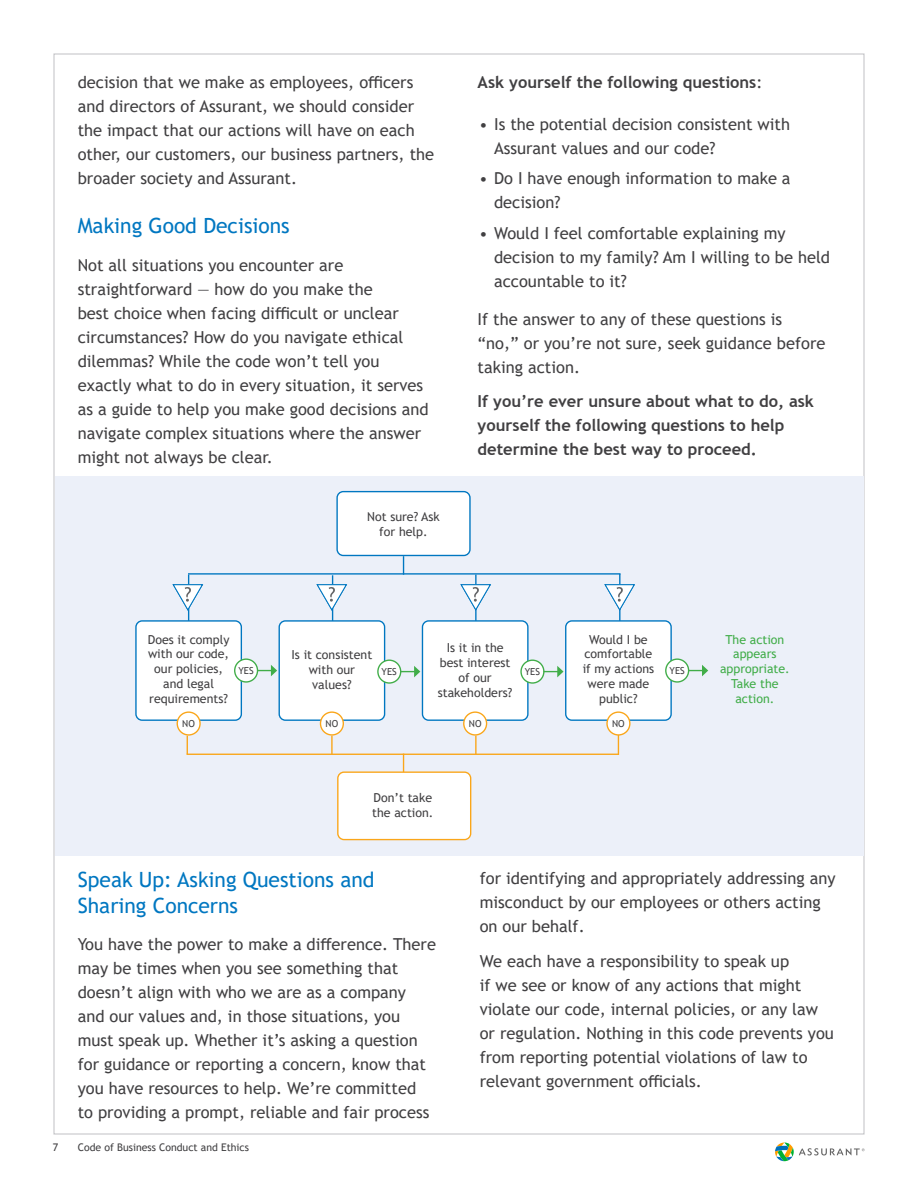
<style>
.page{position:relative;width:918px;height:1188px;background:#fff}
.page>*{position:absolute;margin:0;border:0;box-sizing:border-box;transform-origin:0 0}
.t1{font:21px/25.2px "Trebuchet MS";color:#0077c1}
.t2{font:16.5px/24px "Trebuchet MS";color:#414042}
.t3{font:700 16.5px/24px "Trebuchet MS";color:#414042}
.t4{font:12.45px/14.9px "Trebuchet MS";color:#414042;text-align:center}
.t5{font:12.45px/14.9px "Trebuchet MS";color:#41ad49;text-align:center}
.t6{font:10.5px "Trebuchet MS";color:#414042}
.t7{font:9.6px "Trebuchet MS";color:#414042}
.s1{font-weight:400}
</style>
<div class="page">
<svg style="left:775px;top:1143px;width:90px;height:18px"></svg>
<div style="left:55px;top:476px;width:808px;height:380px;background:#ecf0f9"></div>
<hr style="left:188px;top:575px;width:1px;height:55px;background:#0077c1">
<hr style="left:332px;top:575px;width:1px;height:56px;background:#0077c1">
<hr style="left:475px;top:575px;width:2px;height:55px;background:#0077c1">
<hr style="left:619px;top:574px;width:2px;height:55px;background:#0077c1">
<div style="left:337px;top:492px;width:133px;height:63px;background:#fff;border-radius:6px"></div>
<div style="left:336px;top:491px;width:135px;height:65px;border:1px solid #0077c1;border-radius:6px"></div>
<div style="left:338px;top:772px;width:133px;height:68px;background:#fff;border-radius:6px"></div>
<div style="left:337px;top:771px;width:134px;height:69px;border:1px solid #faa61a;border-radius:6px"></div>
<div style="left:136px;top:621px;width:105px;height:99px;background:#fff;border-radius:6px"></div>
<div style="left:135px;top:620px;width:107px;height:101px;border:1px solid #0077c1;border-radius:6px"></div>
<div style="left:279px;top:621px;width:106px;height:99px;background:#fff;border-radius:6px"></div>
<div style="left:279px;top:620px;width:106px;height:101px;border:1px solid #0077c1;border-radius:6px"></div>
<div style="left:422px;top:621px;width:106px;height:99px;background:#fff;border-radius:6px"></div>
<div style="left:422px;top:620px;width:107px;height:101px;border:1px solid #0077c1;border-radius:6px"></div>
<div style="left:566px;top:621px;width:105px;height:99px;background:#fff;border-radius:6px"></div>
<div style="left:565px;top:620px;width:107px;height:101px;border:1px solid #0077c1;border-radius:6px"></div>
<div style="left:235px;top:659px;width:23px;height:23px;background:#fff;border-radius:50%"></div>
<div style="left:234px;top:658px;width:24px;height:25px;border:1px solid #41ad49;border-radius:50%"></div>
<svg style="left:257px;top:665px;width:20px;height:11px"></svg>
<div style="left:378px;top:660px;width:23px;height:23px;background:#fff;border-radius:50%"></div>
<div style="left:377px;top:660px;width:24px;height:24px;border:1px solid #41ad49;border-radius:50%"></div>
<svg style="left:400px;top:666px;width:20px;height:11px"></svg>
<div style="left:521px;top:660px;width:23px;height:23px;background:#fff;border-radius:50%"></div>
<div style="left:520px;top:660px;width:25px;height:24px;border:1px solid #41ad49;border-radius:50%"></div>
<svg style="left:543px;top:666px;width:21px;height:11px"></svg>
<div style="left:666px;top:659px;width:23px;height:23px;background:#fff;border-radius:50%"></div>
<div style="left:665px;top:658px;width:24px;height:25px;border:1px solid #41ad49;border-radius:50%"></div>
<svg style="left:688px;top:665px;width:20px;height:11px"></svg>
<div style="left:177px;top:712px;width:23px;height:23px;background:#fff;border-radius:50%"></div>
<div style="left:177px;top:711px;width:24px;height:25px;border:1px solid #faa61a;border-radius:50%"></div>
<div style="left:321px;top:712px;width:22px;height:23px;background:#fff;border-radius:50%"></div>
<div style="left:320px;top:711px;width:24px;height:25px;border:1px solid #faa61a;border-radius:50%"></div>
<div style="left:464px;top:712px;width:23px;height:23px;background:#fff;border-radius:50%"></div>
<div style="left:463px;top:711px;width:24px;height:25px;border:1px solid #faa61a;border-radius:50%"></div>
<svg style="left:607px;top:712px;width:23px;height:23px"></svg>
<div style="left:606px;top:711px;width:25px;height:25px;border:1px solid #faa61a;border-radius:50%"></div>
<hr style="left:188px;top:573px;width:433px;height:2px;background:#0077c1">
<svg style="left:403px;top:556px;width:1px;height:19px"></svg>
<hr style="left:187px;top:754px;width:431px;height:1px;background:#faa61a">
<svg style="left:187px;top:736px;width:1px;height:18px"></svg>
<svg style="left:331px;top:736px;width:2px;height:18px"></svg>
<svg style="left:475px;top:736px;width:2px;height:18px"></svg>
<svg style="left:618px;top:735px;width:1px;height:20px"></svg>
<svg style="left:403px;top:755px;width:1px;height:17px"></svg>
<svg style="left:172px;top:584px;width:31px;height:27px"></svg>
<svg style="left:316px;top:584px;width:31px;height:27px"></svg>
<svg style="left:460px;top:584px;width:31px;height:27px"></svg>
<svg style="left:604px;top:584px;width:31px;height:27px"></svg>
<p class="t2" style="left:78px;top:70px;width:358px">decision that we make as employees, officers and directors of Assurant, we should consider the impact that our actions will have on each other, our customers, our business partners, the broader society and Assurant.</p>
<p class="t1" style="left:78px;top:213px;width:214px">Making Good Decisions</p>
<p class="t2" style="left:78px;top:253px;width:353px">Not all situations you encounter are straightforward — how do you make the<br>best choice when facing difficult or unclear circumstances? How do you navigate ethical dilemmas? While the code won’t tell you exactly what to do in every situation, it serves as a guide to help you make good decisions and navigate complex situations where the answer might not always be clear.</p>
<p class="t4" style="left:367px;top:509px;width:74px">Not sure? Ask for help.</p>
<p class="t3" style="left:478px;top:70px;width:286px">Ask yourself the following questions<span class="s1">:</span></p>
<p class="t2" style="left:494px;top:112px;width:297px;text-indent:-15px">• Is the potential decision consistent with<br>Assurant values and our code?</p>
<p class="t2" style="left:494px;top:166px;width:298px;text-indent:-15px">• Do I have enough information to make a decision?</p>
<p class="t2" style="left:494px;top:221px;width:337px;text-indent:-15px">• Would I feel comfortable explaining my decision to my family? Am I willing to be held accountable to it?</p>
<p class="t2" style="left:478px;top:307px;width:349px">If the answer to any of these questions is “no,” or you’re not sure, seek guidance before taking action.</p>
<p class="t3" style="left:478px;top:389px;width:338px">If you’re ever unsure about what to do, ask yourself the following questions to help determine the best way to proceed.</p>
<p class="t4" style="left:148px;top:632px;width:83px">Does it comply with our code, our policies, and legal requirements?</p>
<p class="t4" style="left:291px;top:648px;width:82px">Is it consistent with our values?</p>
<p class="t4" style="left:438px;top:640px;width:76px">Is it in the best interest of our stakeholders?</p>
<p class="t4" style="left:583px;top:632px;width:73px">Would I be comfortable if my actions were made public?</p>
<p class="t5" style="left:720px;top:632px;width:71px">The action appears appropriate.<br>Take the action.</p>
<p class="t7" style="left:238px;top:665px;width:17px">YES</p>
<p class="t7" style="left:382px;top:666px;width:17px">YES</p>
<p class="t7" style="left:525px;top:666px;width:17px">YES</p>
<p class="t7" style="left:670px;top:665px;width:17px">YES</p>
<p class="t7" style="left:182px;top:718px;width:14px">NO</p>
<p class="t7" style="left:326px;top:718px;width:14px">NO</p>
<p class="t7" style="left:469px;top:718px;width:14px">NO</p>
<p class="t7" style="left:612px;top:718px;width:14px">NO</p>
<p class="t4" style="left:372px;top:790px;width:63px;text-align:left">Don’t take the action.</p>
<p class="t1" style="left:78px;top:867px;width:298px">Speak Up: Asking Questions and<br>Sharing Concerns</p>
<p class="t2" style="left:78px;top:932px;width:360px">You have the power to make a difference. There may be times when you see something that doesn’t align with who we are as a company and our values and, in those situations, you must speak up. Whether it’s asking a question for guidance or reporting a concern, know that you have resources to help. We’re committed<br>to providing a prompt, reliable and fair process</p>
<p class="t6" style="left:53px;top:1141px;width:7px">7</p>
<p class="t6" style="left:78px;top:1141px;width:173px">Code of Business Conduct and Ethics</p>
<p class="t2" style="left:480px;top:866px;width:357px">for identifying and appropriately addressing any misconduct by our employees or others acting on our behalf.</p>
<p class="t2" style="left:480px;top:949px;width:356px">We each have a responsibility to speak up<br>if we see or know of any actions that might violate our code, internal policies, or any law or regulation. Nothing in this code prevents you from reporting potential violations of law to relevant government officials.</p>
</div>
